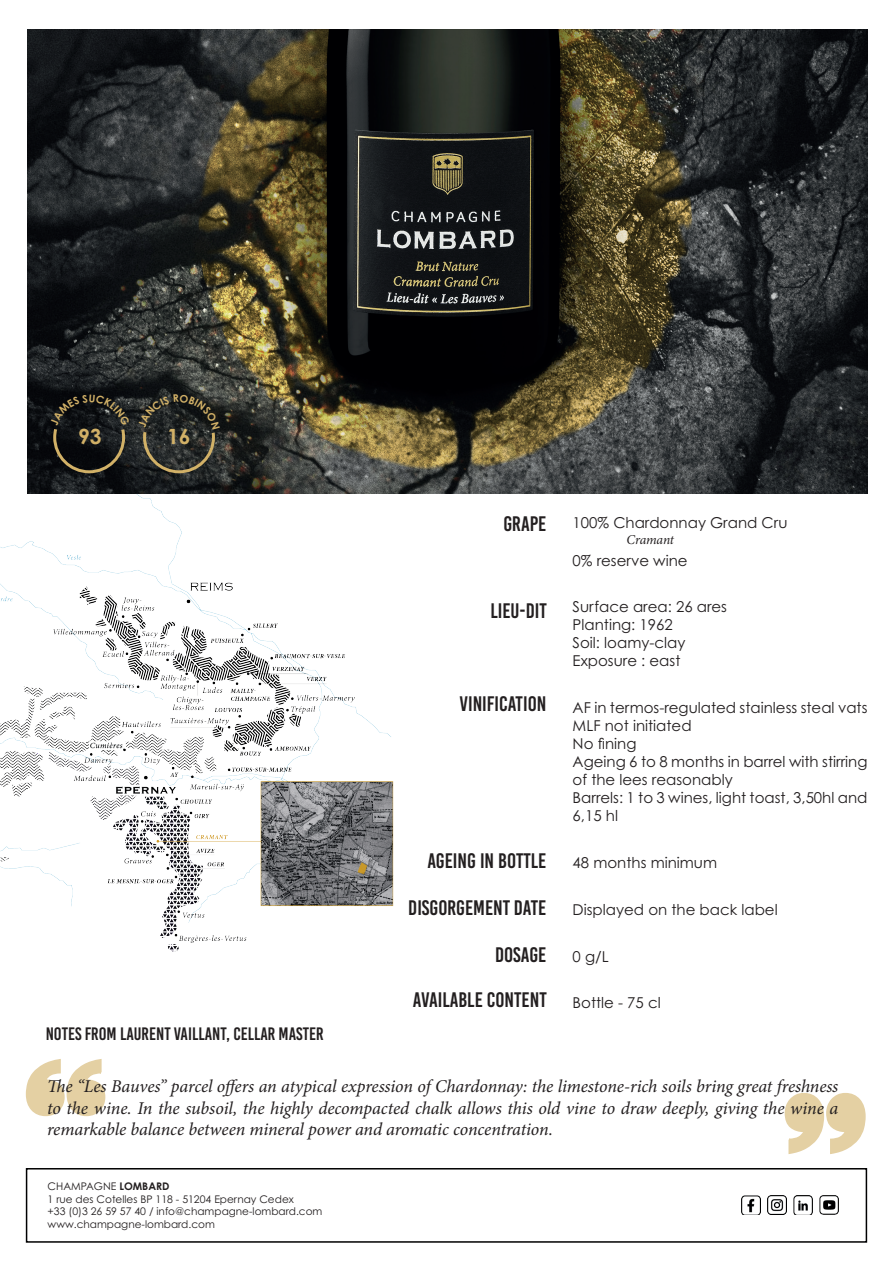
<style>
.page{position:relative;width:893px;height:1263px;background:#fff}
.page>*{position:absolute;margin:0;border:0;box-sizing:border-box;transform-origin:0 0}
.t1{font:21px/45px "Bebas Kai";color:#231f20;text-align:right}
.t2{font:700 21px "Century Gothic Pro";color:#d2b167}
.t3{font:italic 18px/21.6px "Minion Pro";letter-spacing:-.005em;color:#231f20;text-align:justify}
.t4{font:18px "Bebas Kai";color:#231f20}
.t5{font:15px/18px "Century Gothic Pro";color:#231f20}
.t6{font:italic 13.5px "Minion Pro";letter-spacing:-.015em;color:#231f20}
.t7{font:10.5px/12.6px "Century Gothic Pro";color:#231f20}
.s1{font-weight:700}
</style>
<div class="page">
<img style="left:0;top:472px;width:393px;height:479px">
<img style="left:28px;top:30px;width:839px;height:463px">
<div style="left:304px;top:501px;width:137px;height:91px;background:#fff"></div>
<div style="left:26px;top:1168px;width:841px;height:75px;border:2px solid #000001"></div>
<svg style="left:25px;top:1059px;width:81px;height:58px"></svg>
<svg style="left:784px;top:1093px;width:82px;height:61px"></svg>
<img style="left:767px;top:1196px;width:19px;height:19px">
<img style="left:742px;top:1196px;width:19px;height:19px">
<img style="left:819px;top:1196px;width:19px;height:19px">
<img style="left:793px;top:1196px;width:20px;height:19px">
<svg style="left:50px;top:394px;width:80px;height:81px;background:#1b1c1a"></svg>
<svg style="left:138px;top:394px;width:82px;height:81px;background:#2e2f2b"></svg>
<h1 class="t2" style="left:78px;top:423px;width:25px">93</h1>
<h1 class="t2" style="left:167px;top:423px;width:25px">16</h1>
<p class="t4" style="left:46px;top:1024px;width:279px">NOTES FROM LAURENT VAILLANT, CELLAR MASTER</p>
<h1 class="t1" style="left:503px;top:502px;width:45px">GRAPE</h1>
<h1 class="t1" style="left:490px;top:588px;width:58px">LIEU-DIT</h1>
<h1 class="t1" style="left:459px;top:682px;width:89px">VINIFICATION</h1>
<h1 class="t1" style="left:427px;top:838px;width:121px">AGEING IN BOTTLE</h1>
<h1 class="t1" style="left:408px;top:885px;width:140px">DISGORGEMENT DATE</h1>
<h1 class="t1" style="left:413px;top:932px;width:135px">DOSAGE<br>AVAILABLE CONTENT</h1>
<p class="t5" style="left:573px;top:513px;width:216px">100% Chardonnay Grand Cru</p>
<p class="t6" style="left:627px;top:530px;width:49px">Cramant</p>
<p class="t5" style="left:573px;top:551px;width:116px">0% reserve wine</p>
<p class="t5" style="left:573px;top:598px;width:156px">Surface area: 26 ares<br>Planting: 1962<br>Soil: loamy-clay<br>Exposure : east</p>
<p class="t5" style="left:573px;top:699px;width:296px">AF in termos-regulated stainless steal vats<br>MLF not initiated<br>No fining<br>Ageing 6 to 8 months in barrel with stirring of the lees reasonably<br>Barrels: 1 to 3 wines, light toast, 3,50hl and<br>6,15 hl</p>
<p class="t5" style="left:573px;top:853px;width:146px">48 months minimum</p>
<p class="t5" style="left:573px;top:900px;width:207px">Displayed on the back label</p>
<p class="t5" style="left:573px;top:947px;width:38px">0 g/L</p>
<p class="t5" style="left:573px;top:994px;width:90px">Bottle - 75 cl</p>
<p class="t3" style="left:47px;top:1075px;width:793px">The “Les Bauves” parcel offers an atypical expression of Chardonnay: the limestone-rich soils bring great freshness to the wine. In the subsoil, the highly decompacted chalk allows this old vine to draw deeply, giving the wine a remarkable balance between mineral power and aromatic concentration.</p>
<p class="t7" style="left:48px;top:1180px;width:276px">CHAMPAGNE <span class="s1">LOMBARD<br></span>1 rue des Cotelles BP 118 - 51204 Epernay Cedex<br>+33 (0)3 26 59 57 40 / info@champagne-lombard.com www.champagne-lombard.com</p>
</div>
